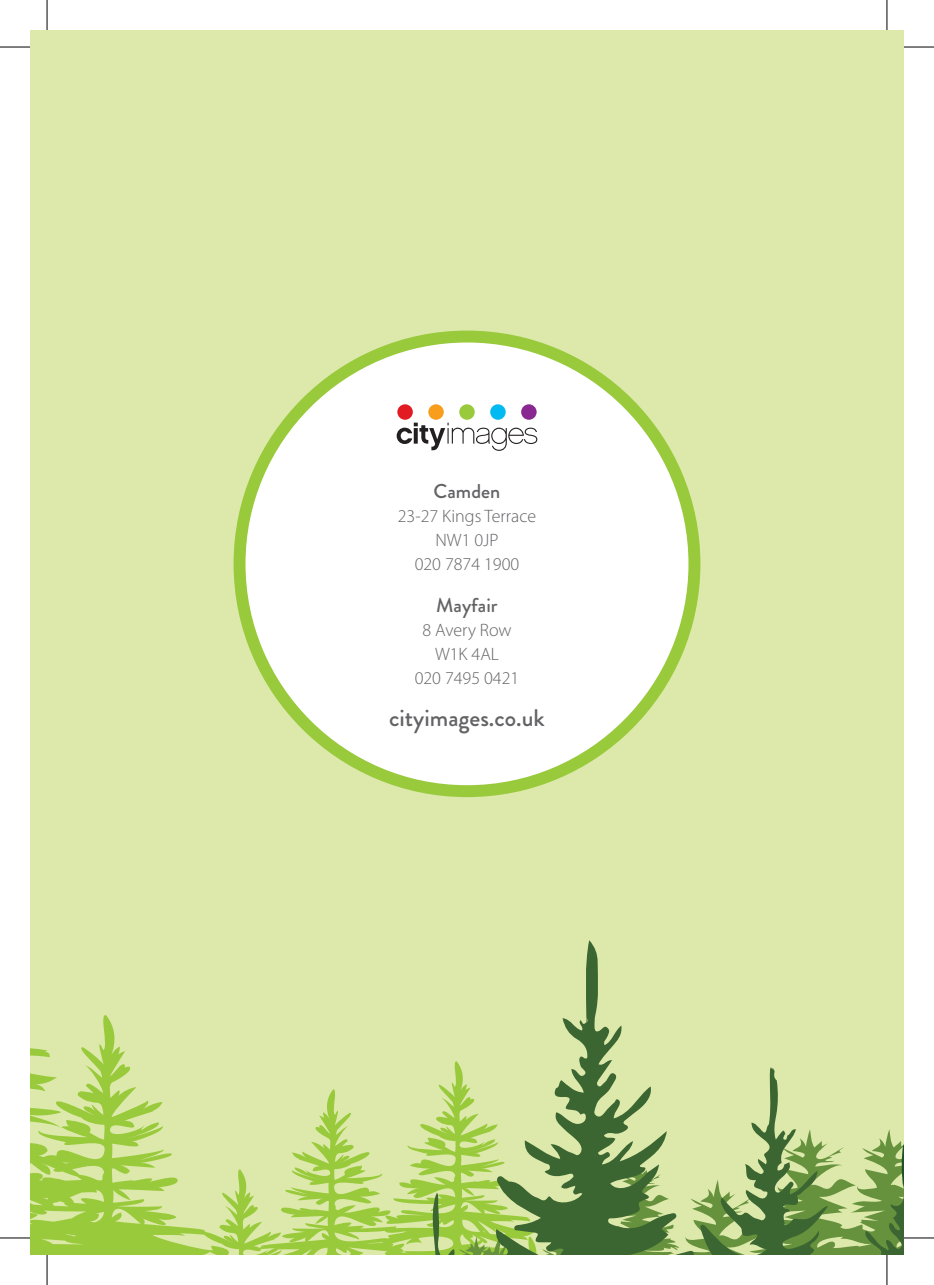
<style>
.page{position:relative;width:934px;height:1285px;background:#fff}
.page>*{position:absolute;margin:0;border:0;box-sizing:border-box;transform-origin:0 0}
.t1{font:500 24px "Brandon Grotesque";color:#636366}
.t2{font:500 20px "Brandon Grotesque";color:#636366}
.t3{font:300 18px/24px "Myriad Pro";color:#636366;text-align:center}
</style>
<div class="page">
<div style="left:30px;top:30px;width:873px;height:1225px;background:#dce9aa"></div>
<svg style="left:30px;top:758px;width:566px;height:497px"></svg>
<div style="left:239px;top:336px;width:455px;height:455px;background:#fff;border-radius:50%"></div>
<div style="left:233px;top:330px;width:467px;height:467px;border:12px solid #99ca3b;border-radius:50%"></div>
<svg style="left:320px;top:940px;width:583px;height:315px"></svg>
<svg style="left:769px;top:1067px;width:5px;height:3px"></svg>
<svg style="left:900px;top:1144px;width:3px;height:44px"></svg>
<svg style="left:396px;top:422px;width:141px;height:29px"></svg>
<div style="left:397px;top:404px;width:15px;height:16px;background:#e21a21;border-radius:50%"></div>
<div style="left:428px;top:404px;width:15px;height:16px;background:#f89e1c;border-radius:50%"></div>
<div style="left:459px;top:404px;width:15px;height:16px;background:#99ca3b;border-radius:50%"></div>
<div style="left:490px;top:404px;width:15px;height:16px;background:#00baf1;border-radius:50%"></div>
<div style="left:521px;top:404px;width:15px;height:16px;background:#892890;border-radius:50%"></div>
<hr style="left:0;top:47px;width:30px;height:1px;background:#000">
<hr style="left:903px;top:47px;width:30px;height:1px;background:#000">
<hr style="left:0;top:1237px;width:30px;height:1px;background:#000">
<hr style="left:903px;top:1237px;width:30px;height:1px;background:#000">
<hr style="left:47px;top:0;width:1px;height:30px;background:#000">
<hr style="left:47px;top:1255px;width:1px;height:30px;background:#000">
<hr style="left:886px;top:0;width:1px;height:30px;background:#000">
<hr style="left:886px;top:1255px;width:1px;height:30px;background:#000">
<p class="t2" style="left:433px;top:477px;width:68px">Camden</p>
<p class="t3" style="left:397px;top:504px;width:140px">23-27 Kings Terrace<br>NW1 0JP<br>020 7874 1900</p>
<p class="t2" style="left:436px;top:591px;width:63px">Mayfair</p>
<p class="t3" style="left:414px;top:618px;width:106px">8 Avery Row<br>W1K 4AL<br>020 7495 0421</p>
<h1 class="t1" style="left:389px;top:701px;width:157px">cityimages.co.uk</h1>
</div>
